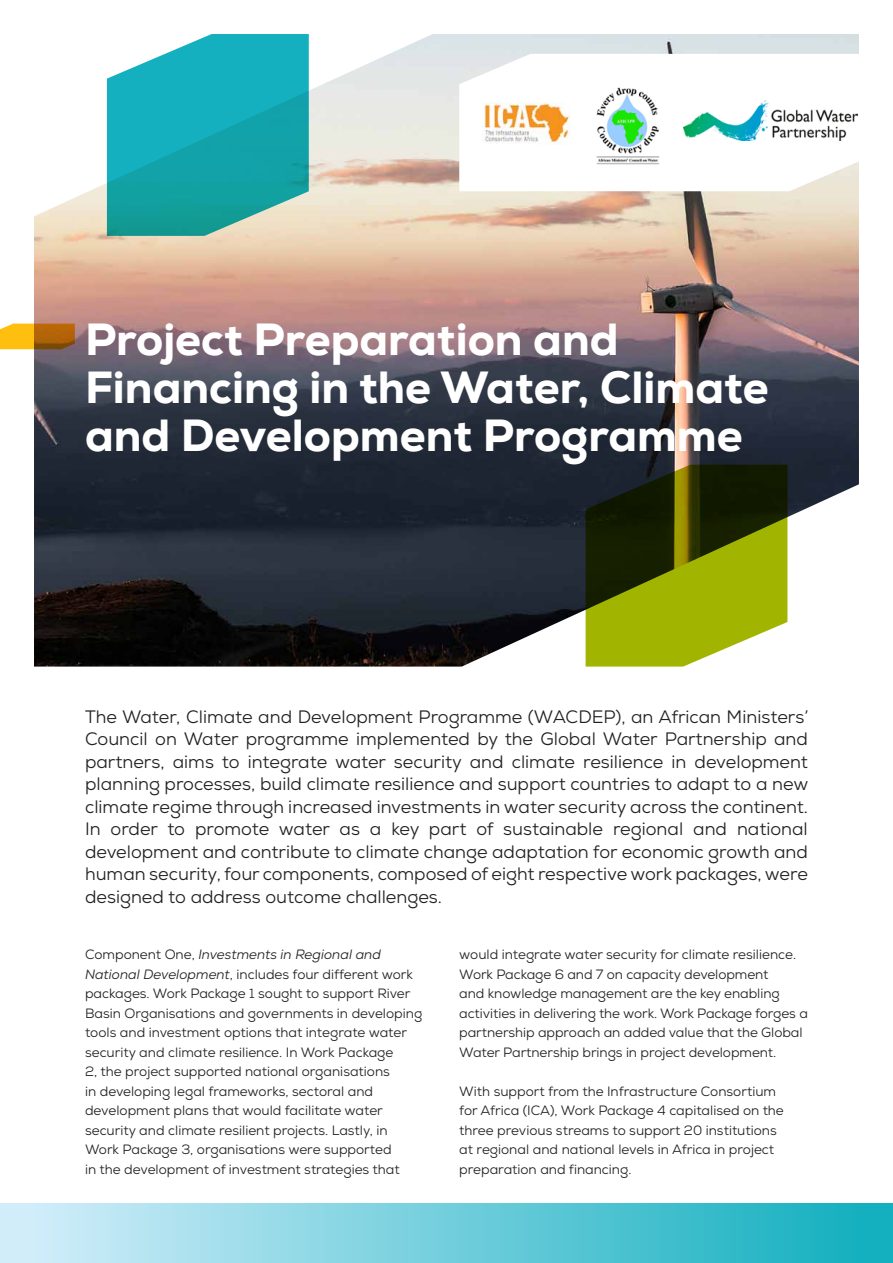
<style>
.page{position:relative;width:893px;height:1263px;background:#fff}
.page>*{position:absolute;margin:0;border:0;box-sizing:border-box;transform-origin:0 0}
.t1{font:800 45px/48px "Nexa";color:#fff}
.t2{font:18px/22.5px "Nexa";color:#231f20;text-align:justify}
.t3{font:13.5px/19.5px "Nexa";color:#231f20}
.s1{font-style:italic}
</style>
<div class="page">
<img style="left:34px;top:34px;width:825px;height:632px">
<svg style="left:107px;top:34px;width:202px;height:202px;background:#2db0b6"></svg>
<svg style="left:586px;top:465px;width:201px;height:201px;background:#677310"></svg>
<div style="left:0;top:1203px;width:893px;height:60px;background:linear-gradient(to right,#d7effc,#0eaebd)"></div>
<svg style="left:459px;top:54px;width:400px;height:137px"></svg>
<img style="left:596px;top:84px;width:64px;height:80px">
<img style="left:683px;top:95px;width:175px;height:45px">
<img style="left:482px;top:103px;width:88px;height:41px">
<svg style="left:1px;top:324px;width:74px;height:25px"></svg>
<div style="left:0;top:329px;width:26px;height:20px;background:#ffbf0f"></div>
<h1 class="t1" style="left:85px;top:316px;width:685px">Project Preparation and<br>Financing in the Water, Climate and Development Programme</h1>
<p class="t2" style="left:85px;top:705px;width:725px">The Water, Climate and Development Programme (WACDEP), an African Ministers’ Council on Water programme implemented by the Global Water Partnership and partners, aims to integrate water security and climate resilience in development planning processes, build climate resilience and support countries to adapt to a new climate regime through increased investments in water security across the continent.<br>In order to promote water as a key part of sustainable regional and national development and contribute to climate change adaptation for economic growth and human security, four components, composed of eight respective work packages, were designed to address outcome challenges.</p>
<p class="t3" style="left:85px;top:945px;width:339px">Component One, <span class="s1">Investments in Regional and National Development</span>, includes four different work packages. Work Package 1 sought to support River Basin Organisations and governments in developing tools and investment options that integrate water security and climate resilience. In Work Package<br>2, the project supported national organisations<br>in developing legal frameworks, sectoral and development plans that would facilitate water security and climate resilient projects. Lastly, in Work Package 3, organisations were supported<br>in the development of investment strategies that</p>
<p class="t3" style="left:459px;top:945px;width:350px">would integrate water security for climate resilience.<br>Work Package 6 and 7 on capacity development<br>and knowledge management are the key enabling activities in delivering the work. Work Package forges a partnership approach an added value that the Global Water Partnership brings in project development.</p>
<p class="t3" style="left:459px;top:1081px;width:326px">With support from the Infrastructure Consortium for Africa (ICA), Work Package 4 capitalised on the three previous streams to support 20 institutions at regional and national levels in Africa in project preparation and financing.</p>
</div>
